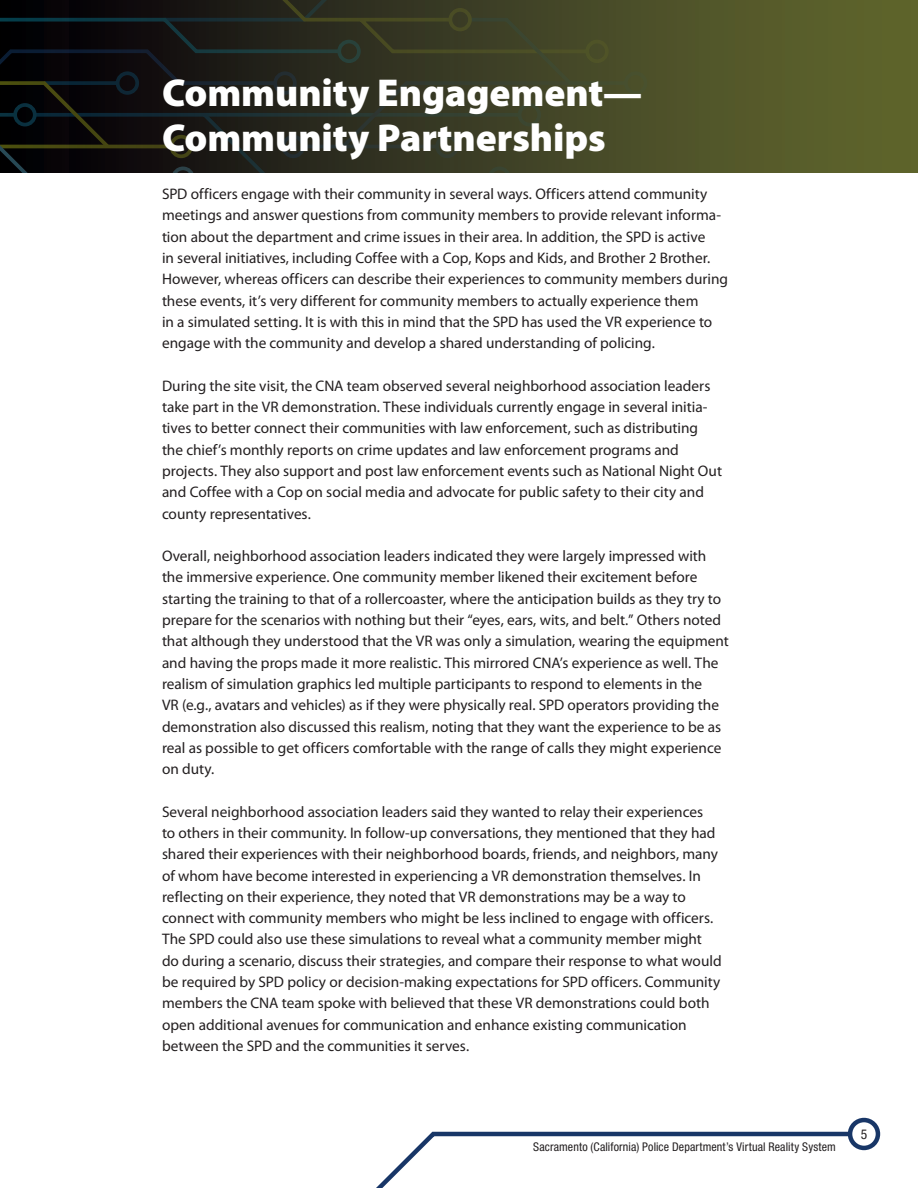
<style>
.page{position:relative;width:918px;height:1188px;background:#fff}
.page>*{position:absolute;margin:0;border:0;box-sizing:border-box;transform-origin:0 0}
.t1{font:900 39px/44.8px "Myriad Pro";letter-spacing:-.005em;color:#fff}
.t2{font:15.3px/21.3px "Myriad Pro";color:#231f20}
.t3{font:condensed 13.5px "Helvetica Neue LT Std";color:#231f20}
.t4{font:condensed 12px "Helvetica Neue LT Std";letter-spacing:.01em;color:#231f20}
</style>
<div class="page">
<div style="left:0;top:0;width:918px;height:173px;background:#575c2a"></div>
<svg style="left:0;top:0;width:649px;height:173px;background:#282a1c"></svg>
<div style="left:848px;top:1118px;width:32px;height:32px;border:4px solid #183667;border-radius:50%"></div>
<svg style="left:376px;top:1130px;width:477px;height:58px"></svg>
<h2 class="t1" style="left:162px;top:69px;width:482px">Community Engagement—<br>Community Partnerships</h2>
<p class="t2" style="left:162px;top:183px;width:568px">SPD officers engage with their community in several ways. Officers attend community meetings and answer questions from community members to provide relevant informa&shy;tion about the department and crime issues in their area. In addition, the SPD is active<br>in several initiatives, including Coffee with a Cop, Kops and Kids, and Brother 2 Brother.<br>However, whereas officers can describe their experiences to community members during these events, it’s very different for community members to actually experience them<br>in a simulated setting. It is with this in mind that the SPD has used the VR experience to engage with the community and develop a shared understanding of policing.</p>
<p class="t2" style="left:162px;top:375px;width:562px">During the site visit, the CNA team observed several neighborhood association leaders take part in the VR demonstration. These individuals currently engage in several initia&shy;tives to better connect their communities with law enforcement, such as distributing the chief’s monthly reports on crime updates and law enforcement programs and projects. They also support and post law enforcement events such as National Night Out and Coffee with a Cop on social media and advocate for public safety to their city and county representatives.</p>
<p class="t2" style="left:162px;top:545px;width:568px">Overall, neighborhood association leaders indicated they were largely impressed with the immersive experience. One community member likened their excitement before starting the training to that of a rollercoaster, where the anticipation builds as they try to prepare for the scenarios with nothing but their “eyes, ears, wits, and belt.” Others noted that although they understood that the VR was only a simulation, wearing the equipment and having the props made it more realistic. This mirrored CNA’s experience as well. The realism of simulation graphics led multiple participants to respond to elements in the<br>VR (e.g., avatars and vehicles) as if they were physically real. SPD operators providing the demonstration also discussed this realism, noting that they want the experience to be as real as possible to get officers comfortable with the range of calls they might experience on duty.</p>
<p class="t2" style="left:162px;top:801px;width:561px">Several neighborhood association leaders said they wanted to relay their experiences<br>to others in their community. In follow-up conversations, they mentioned that they had shared their experiences with their neighborhood boards, friends, and neighbors, many of whom have become interested in experiencing a VR demonstration themselves. In reflecting on their experience, they noted that VR demonstrations may be a way to connect with community members who might be less inclined to engage with officers.<br>The SPD could also use these simulations to reveal what a community member might do during a scenario, discuss their strategies, and compare their response to what would be required by SPD policy or decision-making expectations for SPD officers. Community members the CNA team spoke with believed that these VR demonstrations could both open additional avenues for communication and enhance existing communication between the SPD and the communities it serves.</p>
<p class="t4" style="left:533px;top:1139px;width:304px">Sacramento (California) Police Department’s Virtual Reality System</p>
<p class="t3" style="left:861px;top:1126px;width:8px">5</p>
</div>
